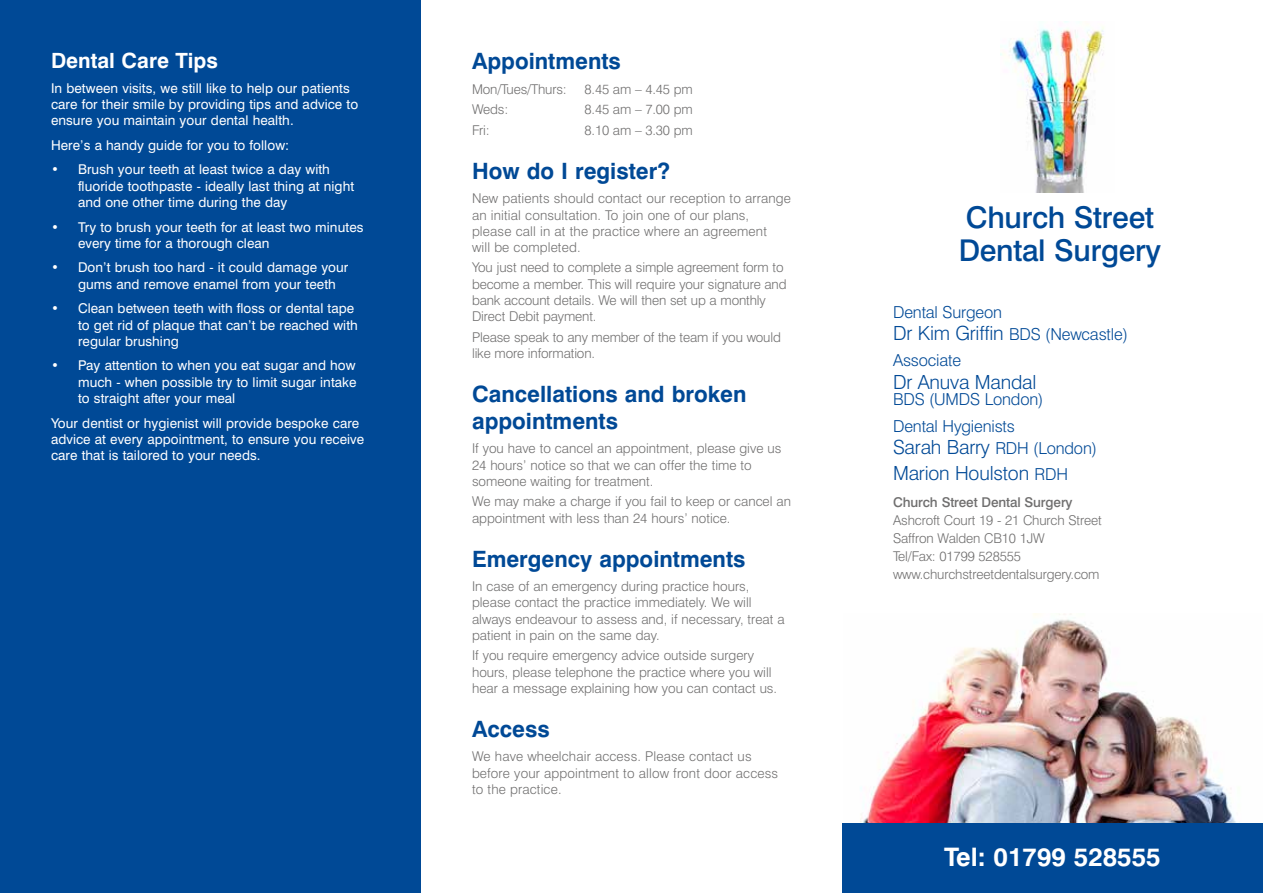
<style>
.page{position:relative;width:1263px;height:893px;background:#fff}
.page>*{position:absolute;margin:0;border:0;box-sizing:border-box;transform-origin:0 0}
.t1{font:500 30px/33px "Swiss 721 BT";letter-spacing:-.01em;color:#004996}
.t2{font:700 25.5px "Swiss 721 BT";color:#fff}
.t3{font:700 22.5px/27px "Swiss 721 BT";color:#004996}
.t4{font:700 21px "Swiss 721 BT";color:#fff}
.t5{font:300 19.5px "Swiss 721 BT";letter-spacing:-.01em;color:#004996}
.t6{font:300 16.5px/22.2px "Swiss 721 BT";letter-spacing:-.01em;color:#004996}
.t7{font:300 13.5px/16.2px "Swiss 721 BT";color:#706f6f}
.t8{font:13.5px/16.2px "Swiss 721 BT";letter-spacing:.005em;color:#fff}
.t9{font:500 13.5px "Swiss 721 BT";letter-spacing:-.01em;color:#706f6f}
.s1{font-size:19.5px}
.s2{font-size:16.5px}
</style>
<div class="page">
<img style="left:843px;top:614px;width:420px;height:210px">
<div style="left:0;top:0;width:421px;height:893px;background:#004996"></div>
<div style="left:842px;top:824px;width:421px;height:69px;background:#004996"></div>
<img style="left:1001px;top:21px;width:103px;height:171px">
<h3 class="t4" style="left:51px;top:48px;width:168px">Dental Care Tips</h3>
<p class="t8" style="left:51px;top:80px;width:309px">In between visits, we still like to help our patients care for their smile by providing tips and advice to ensure you maintain your dental health.</p>
<p class="t8" style="left:51px;top:137px;width:240px">Here’s a handy guide for you to follow:</p>
<p class="t8" style="left:78px;top:161px;width:278px;text-indent:-27px">• Brush your teeth at least twice a day with fluoride toothpaste - ideally last thing at night and one other time during the day</p>
<p class="t8" style="left:78px;top:218px;width:287px;text-indent:-27px">• Try to brush your teeth for at least two minutes every time for a thorough clean</p>
<p class="t8" style="left:78px;top:259px;width:272px;text-indent:-27px">• Don’t brush too hard - it could damage your gums and remove enamel from your teeth</p>
<p class="t8" style="left:78px;top:300px;width:281px;text-indent:-27px">• Clean between teeth with floss or dental tape to get rid of plaque that can’t be reached with regular brushing</p>
<p class="t8" style="left:78px;top:357px;width:280px;text-align:justify;text-indent:-27px">• Pay attention to when you eat sugar and how much - when possible try to limit sugar intake to straight after your meal</p>
<p class="t8" style="left:51px;top:415px;width:315px">Your dentist or hygienist will provide bespoke care advice at every appointment, to ensure you receive care that is tailored to your needs.</p>
<h3 class="t3" style="left:472px;top:47px;width:150px">Appointments</h3>
<p class="t7" style="left:472px;top:81px;width:96px">Mon/Tues/Thurs:</p>
<p class="t7" style="left:584px;top:81px;width:110px">8.45 am – 4.45 pm</p>
<p class="t7" style="left:472px;top:101px;width:38px">Weds:</p>
<p class="t7" style="left:584px;top:101px;width:110px">8.45 am – 7.00 pm</p>
<p class="t7" style="left:472px;top:122px;width:19px">Fri:</p>
<p class="t7" style="left:584px;top:122px;width:110px">8.10 am – 3.30 pm</p>
<h3 class="t3" style="left:472px;top:157px;width:199px">How do I register?</h3>
<p class="t7" style="left:472px;top:190px;width:320px">New patients should contact our reception to arrange an initial consultation. To join one of our plans, please call in at the practice where an agreement<br>will be completed.</p>
<p class="t7" style="left:472px;top:259px;width:316px">You just need to complete a simple agreement form to become a member. This will require your signature and bank account details. We will then set up a monthly Direct Debit payment.</p>
<p class="t7" style="left:472px;top:328px;width:310px">Please speak to any member of the team if you would like more information.</p>
<h3 class="t3" style="left:472px;top:380px;width:276px">Cancellations and broken appointments</h3>
<p class="t7" style="left:472px;top:440px;width:311px">If you have to cancel an appointment, please give us<br>24 hours’ notice so that we can offer the time to someone waiting for treatment.</p>
<p class="t7" style="left:472px;top:493px;width:320px">We may make a charge if you fail to keep or cancel an appointment with less than 24 hours’ notice.</p>
<h3 class="t3" style="left:472px;top:545px;width:275px">Emergency appointments</h3>
<p class="t7" style="left:472px;top:578px;width:314px">In case of an emergency during practice hours, please contact the practice immediately. We will always endeavour to assess and, if necessary, treat a patient in pain on the same day.</p>
<p class="t7" style="left:472px;top:647px;width:307px">If you require emergency advice outside surgery hours, please telephone the practice where you will hear a message explaining how you can contact us.</p>
<h3 class="t3" style="left:472px;top:715px;width:79px">Access</h3>
<p class="t7" style="left:472px;top:748px;width:308px">We have wheelchair access. Please contact us before your appointment to allow front door access to the practice.</p>
<h1 class="t1" style="left:959px;top:201px;width:204px">Church Street<br>Dental Surgery</h1>
<p class="t6" style="left:893px;top:300px;width:236px">Dental Surgeon<br><span class="s1">Dr Kim Griffin</span> BDS (Newcastle)</p>
<p class="t6" style="left:893px;top:349px;width:70px">Associate</p>
<h3 class="t5" style="left:893px;top:370px;width:145px">Dr Anuva Mandal</h3>
<p class="t6" style="left:893px;top:386px;width:152px;line-height:26.5px">BDS (UMDS London)<br>Dental Hygienists</p>
<p class="t6" style="left:893px;top:437px;width:205px"><span class="s1">Sarah Barry</span> RDH (London)</p>
<h3 class="t5" style="left:893px;top:462px;width:176px">Marion Houlston <span class="s2">RDH</span></h3>
<p class="t9" style="left:893px;top:494px;width:181px">Church Street Dental Surgery</p>
<p class="t7" style="left:893px;top:511px;width:210px;line-height:18px">Ashcroft Court 19 - 21 Church Street<br>Saffron Walden CB10 1JW<br>Tel/Fax: 01799 528555 www.churchstreetdentalsurgery.com</p>
<h2 class="t2" style="left:944px;top:841px;width:218px">Tel: 01799 528555</h2>
</div>
